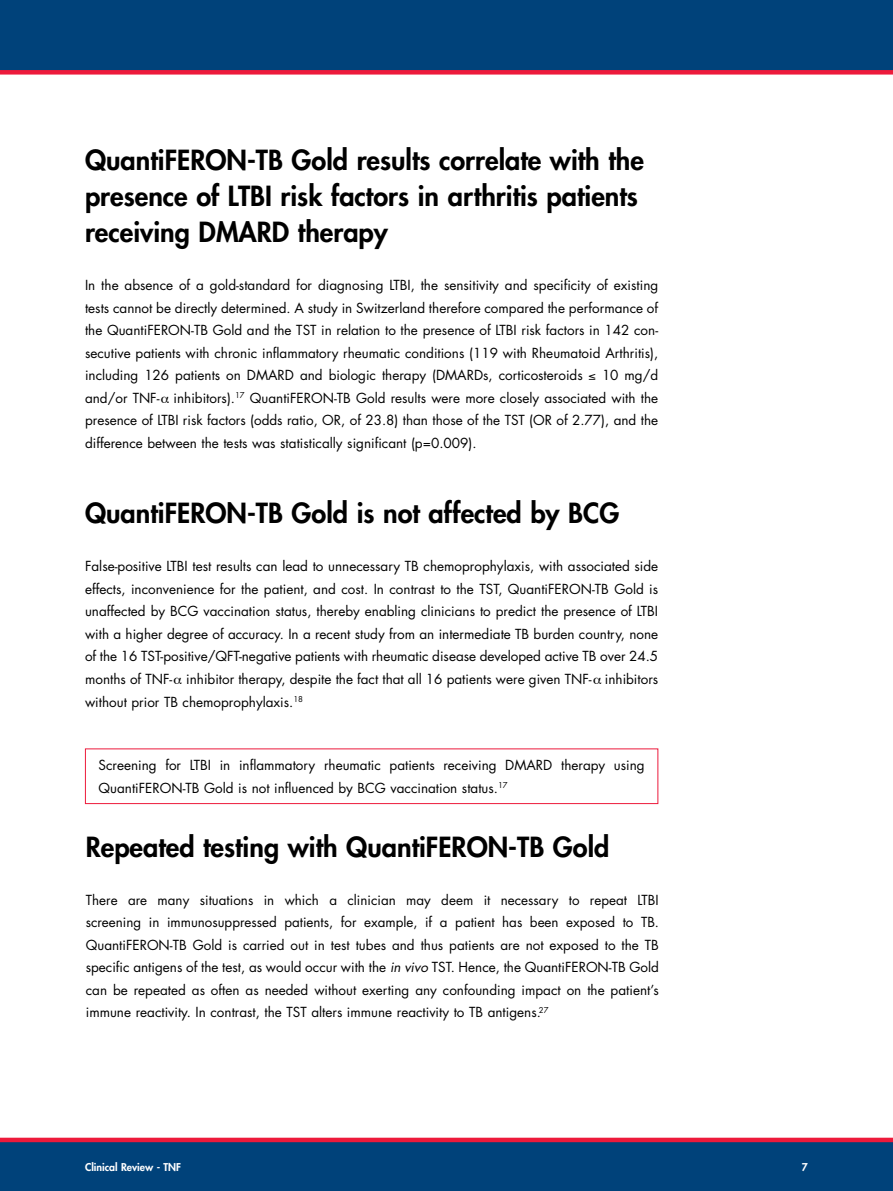
<style>
.page{position:relative;width:893px;height:1191px;background:#fff}
.page>*{position:absolute;margin:0;border:0;box-sizing:border-box;transform-origin:0 0}
.t1{font:800 27px/36px "Futura";color:#000}
.t2{font:13.5px/22.5px "Futura";color:#000;text-align:justify}
.t3{font:800 10.5px "Futura";color:#fff}
.s1{font-family:"Futura Std";font-style:italic}
</style>
<div class="page">
<div style="left:0;top:0;width:893px;height:72px;background:#00427a"></div>
<div style="left:0;top:1140px;width:893px;height:51px;background:#00427a"></div>
<div style="left:0;top:70px;width:893px;height:5px;background:#ed1a3b"></div>
<div style="left:0;top:1137px;width:893px;height:5px;background:#ed1a3b"></div>
<div style="left:85px;top:748px;width:573px;height:56px;border:1px solid #ed1a3b"></div>
<h1 class="t1" style="left:85px;top:142px;width:560px">QuantiFERON-TB Gold results correlate with the presence of LTBI risk factors in arthritis patients receiving DMARD therapy</h1>
<p class="t2" style="left:85px;top:274px;width:575px">In the absence of a gold-standard for diagnosing LTBI, the sensitivity and specificity of existing tests cannot be directly determined. A study in Switzerland therefore compared the performance of the QuantiFERON-TB Gold and the TST in relation to the presence of LTBI risk factors in 142 con&shy;secutive patients with chronic inflammatory rheumatic conditions (119 with Rheumatoid Arthritis), including 126 patients on DMARD and biologic therapy (DMARDs, corticosteroids ≤ 10 mg/d and/or TNF- inhibitors).<sup>17</sup> QuantiFERON-TB Gold results were more closely associated with the presence of LTBI risk factors (odds ratio, OR, of 23.8) than those of the TST (OR of 2.77), and the difference between the tests was statistically significant (p=0.009).</p>
<h1 class="t1" style="left:85px;top:495px;width:536px">QuantiFERON-TB Gold is not affected by BCG</h1>
<p class="t2" style="left:85px;top:555px;width:575px">False-positive LTBI test results can lead to unnecessary TB chemoprophylaxis, with associated side effects, inconvenience for the patient, and cost. In contrast to the TST, QuantiFERON-TB Gold is unaffected by BCG vaccination status, thereby enabling clinicians to predict the presence of LTBI with a higher degree of accuracy. In a recent study from an intermediate TB burden country, none of the 16 TST-positive/QFT-negative patients with rheumatic disease developed active TB over 24.5 months of TNF- inhibitor therapy, despite the fact that all 16 patients were given TNF- inhibitors without prior TB chemoprophylaxis.<sup>18</sup></p>
<p class="t2" style="left:99px;top:754px;width:548px">Screening for LTBI in inflammatory rheumatic patients receiving DMARD therapy using<br>QuantiFERON-TB Gold is not influenced by BCG vaccination status.<sup>17</sup></p>
<h1 class="t1" style="left:86px;top:828px;width:525px">Repeated testing with QuantiFERON-TB Gold</h1>
<p class="t2" style="left:86px;top:888px;width:575px">There are many situations in which a clinician may deem it necessary to repeat LTBI screening in immunosuppressed patients, for example, if a patient has been exposed to TB.<br>QuantiFERON-TB Gold is carried out in test tubes and thus patients are not exposed to the TB specific antigens of the test, as would occur with the <span class="s1">in vivo</span> TST. Hence, the QuantiFERON-TB Gold can be repeated as often as needed without exerting any confounding impact on the patient’s immune reactivity. In contrast, the TST alters immune reactivity to TB antigens.<sup>27</sup></p>
<p class="t3" style="left:85px;top:1160px;width:98px">Clinical Review - TNF</p>
<p class="t3" style="left:802px;top:1160px;width:8px">7</p>
</div>
